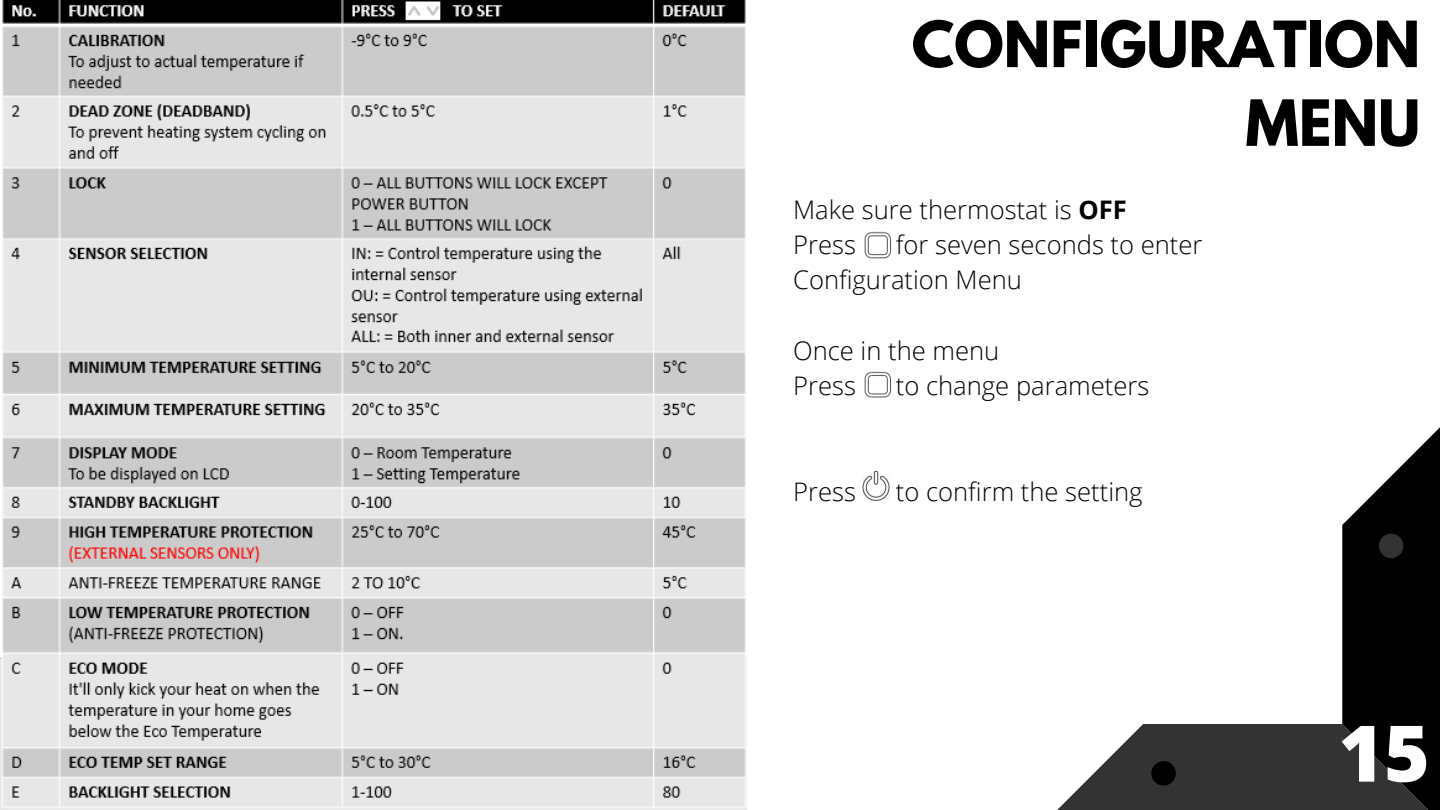
<style>
.page{position:relative;width:1440px;height:810px;background:#fff}
.page>*{position:absolute;margin:0;border:0;box-sizing:border-box;transform-origin:0 0}
.t1{font:800 78px "Open Sans";color:#fff}
.t2{font:700 56.4px/78.8px "League Spartan";color:#000;text-align:right}
.t3{font:300 25.6px/35.2px "Open Sans";color:#000}
.s1{font-weight:700}
</style>
<div class="page">
<svg style="left:1057px;top:427px;width:383px;height:383px"></svg>
<img style="left:864px;top:231px;width:27px;height:28px">
<img style="left:864px;top:371px;width:27px;height:27px">
<img style="left:862px;top:470px;width:28px;height:32px">
<img style="left:0;top:0;width:747px;height:810px">
<h2 class="t2" style="left:912px;top:12px;width:510px">CONFIGURATION<br>MENU</h2>
<p class="t3" style="left:793px;top:191px;width:335px">Make sure thermostat is <span class="s1">OFF<br></span>Press</p>
<p class="t3" style="left:793px;top:226px;width:411px;text-indent:103px">for seven seconds to enter<br>Configuration Menu</p>
<p class="t3" style="left:793px;top:332px;width:208px">Once in the menu<br>Press</p>
<p class="t3" style="left:896px;top:367px;width:255px">to change parameters</p>
<p class="t3" style="left:793px;top:473px;width:64px">Press</p>
<p class="t3" style="left:896px;top:473px;width:248px">to confirm the setting</p>
<h1 class="t1" style="left:1338px;top:698px;width:93px">15</h1>
</div>
